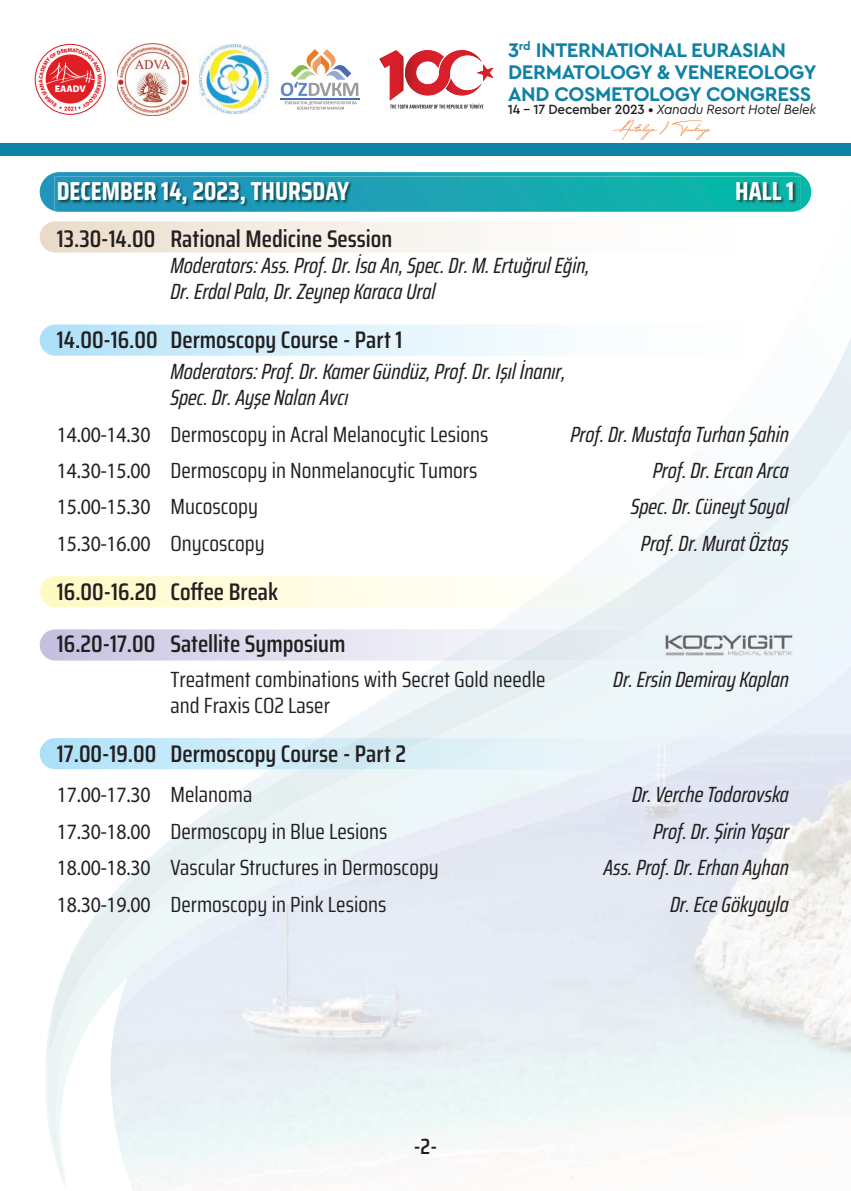
<style>
.page{position:relative;width:851px;height:1191px;background:#fff}
.page>*{position:absolute;margin:0;border:0;box-sizing:border-box;transform-origin:0 0}
.t1{font:700 26px "Saira Condensed";color:#fff}
.t2{font:600 24px/52.8px "Saira Condensed";color:#231f20}
.t3{font:italic 22px/26.4px "Saira Condensed";color:#231f20}
.t4{font:22px "Saira Condensed";color:#231f20}
.t5{font:22px "Myriad Pro";letter-spacing:-.01em;color:#231f20;scale:.9 1}
.t6{font:600 22px "Saira Condensed";color:#231f20}
.t7{font:700 20.6px/22px "Cera Pro";letter-spacing:-.02em;color:#1081a6}
.t8{font:19.4px "Holimount";letter-spacing:-.035em;color:#f47321;scale:1.16 1}
.t9{font:italic 14px "Cera Pro";letter-spacing:-.02em;color:#211e1e;scale:.96 1}
.t10{font:900 9.6px "Myriad Pro";color:#fff}
.s1{font-size:29.6px}
.s2{font-weight:500;font-style:normal}
.s3{font-family:"Myriad Pro"}
.s4{font-family:"Saira Condensed"}
</style>
<div class="page">
<div style="left:0;top:143px;width:850px;height:12px;background:#1081a6"></div>
<img style="left:117px;top:44px;width:71px;height:71px">
<img style="left:200px;top:45px;width:68px;height:69px">
<svg style="left:281px;top:49px;width:77px;height:61px"></svg>
<hr style="left:280px;top:98px;width:79px;height:2px;background:#486cb3">
<svg style="left:390px;top:50px;width:103px;height:59px"></svg>
<img style="left:379px;top:50px;width:24px;height:51px">
<svg style="left:40px;top:172px;width:771px;height:39px;background:#2cacb9"></svg>
<img style="left:55px;top:176px;width:745px;height:36px">
<div style="left:750px;top:738px;width:61px;height:31px;background:#e2e7f3"></div>
<img style="left:270px;top:738px;width:31px;height:31px">
<img style="left:301px;top:738px;width:64px;height:31px">
<div style="left:511px;top:738px;width:165px;height:31px;background:#e7f3f8"></div>
<img style="left:600px;top:576px;width:75px;height:31px">
<div style="left:675px;top:576px;width:123px;height:31px;background:#ecf6f9"></div>
<div style="left:443px;top:629px;width:66px;height:31px;background:#eaedf4"></div>
<img style="left:509px;top:629px;width:80px;height:31px">
<div style="left:589px;top:629px;width:139px;height:31px;background:#e9f2f6"></div>
<img style="left:723px;top:632px;width:70px;height:25px">
<img style="left:663px;top:632px;width:60px;height:25px">
<svg style="left:35px;top:44px;width:71px;height:71px"></svg>
<p class="t10" style="left:55px;top:83px;width:33px">EAADV</p>
<p class="t7" style="left:508px;top:38px;width:310px">3<sup>rd</sup> INTERNATIONAL EURASIAN<br>DERMATOLOGY &amp; VENEREOLOGY<br>AND COSMETOLOGY CONGRESS</p>
<p class="t8" style="left:613px;top:117px;width:86px">Antalya<span class="s1">)</span>Türkiye</p>
<p class="t9" style="left:508px;top:100px;width:322px"><span class="s2">14 – 17 December 2023 •</span> Xanadu Resort Hotel Belek</p>
<p class="t1" style="left:57px;top:171px;width:294px">DECEMBER 14, 2023, THURSDAY</p>
<p class="t1" style="left:735px;top:171px;width:60px">HALL 1</p>
<p class="t2" style="left:57px;top:211px;width:337px">13.30-14.00 Rational Medicine Session</p>
<p class="t3" style="left:170px;top:251px;width:420px">Moderators: Ass. Prof. Dr. İsa An, Spec. Dr. M. Ertuğrul Eğin,<br>Dr. Erdal Pala, Dr. Zeynep Karaca Ural</p>
<p class="t2" style="left:57px;top:313px;width:347px">14.00-16.00 Dermoscopy Course - Part 1</p>
<p class="t3" style="left:170px;top:357px;width:396px">Moderators: Prof. Dr. Kamer Gündüz, Prof. Dr. Işıl İnanır,<br>Spec. Dr. Ayşe Nalan Avcı</p>
<p class="t4" style="left:57px;top:417px;width:433px"><span class="s3">14.00-14.30</span> Dermoscopy in Acral Melanocytic Lesions</p>
<p class="t3" style="left:570px;top:420px;width:220px">Prof. Dr. Mustafa Turhan Şahin</p>
<p class="t4" style="left:57px;top:454px;width:422px"><span class="s3">14.30-15.00</span> Dermoscopy in Nonmelanocytic Tumors</p>
<p class="t3" style="left:652px;top:456px;width:138px">Prof. Dr. Ercan Arca</p>
<p class="t5" style="left:57px;top:493px;width:225px">15.00-15.30 <span class="s4">Mucoscopy</span></p>
<p class="t3" style="left:630px;top:492px;width:160px">Spec. Dr. Cüneyt Soyal</p>
<p class="t5" style="left:57px;top:530px;width:232px">15.30-16.00 <span class="s4">Onycoscopy</span></p>
<p class="t3" style="left:640px;top:529px;width:149px">Prof. Dr. Murat Öztaş</p>
<p class="t2" style="left:57px;top:564px;width:290px">16.00-16.20 Coffee Break<br>16.20-17.00 Satellite Symposium</p>
<p class="t4" style="left:170px;top:663px;width:376px">Treatment combinations with Secret Gold needle</p>
<p class="t3" style="left:613px;top:665px;width:177px">Dr. Ersin Demiray Kaplan</p>
<p class="t4" style="left:170px;top:689px;width:161px">and Fraxis CO2 Laser</p>
<p class="t2" style="left:57px;top:726px;width:350px">17.00-19.00 Dermoscopy Course - Part 2</p>
<p class="t5" style="left:57px;top:781px;width:218px">17.00-17.30 <span class="s4">Melanoma</span></p>
<p class="t3" style="left:632px;top:780px;width:158px">Dr. Verche Todorovska</p>
<p class="t4" style="left:57px;top:815px;width:332px"><span class="s3">17.30-18.00</span> Dermoscopy in Blue Lesions</p>
<p class="t3" style="left:653px;top:817px;width:137px">Prof. Dr. Şirin Yaşar</p>
<p class="t4" style="left:57px;top:851px;width:383px"><span class="s3">18.00-18.30</span> Vascular Structures in Dermoscopy</p>
<p class="t3" style="left:603px;top:853px;width:187px">Ass. Prof. Dr. Erhan Ayhan</p>
<p class="t4" style="left:57px;top:887px;width:331px"><span class="s3">18.30-19.00</span> Dermoscopy in Pink Lesions</p>
<p class="t3" style="left:670px;top:890px;width:120px">Dr. Ece Gökyayla</p>
<p class="t6" style="left:414px;top:1128px;width:25px">-2-</p>
</div>
